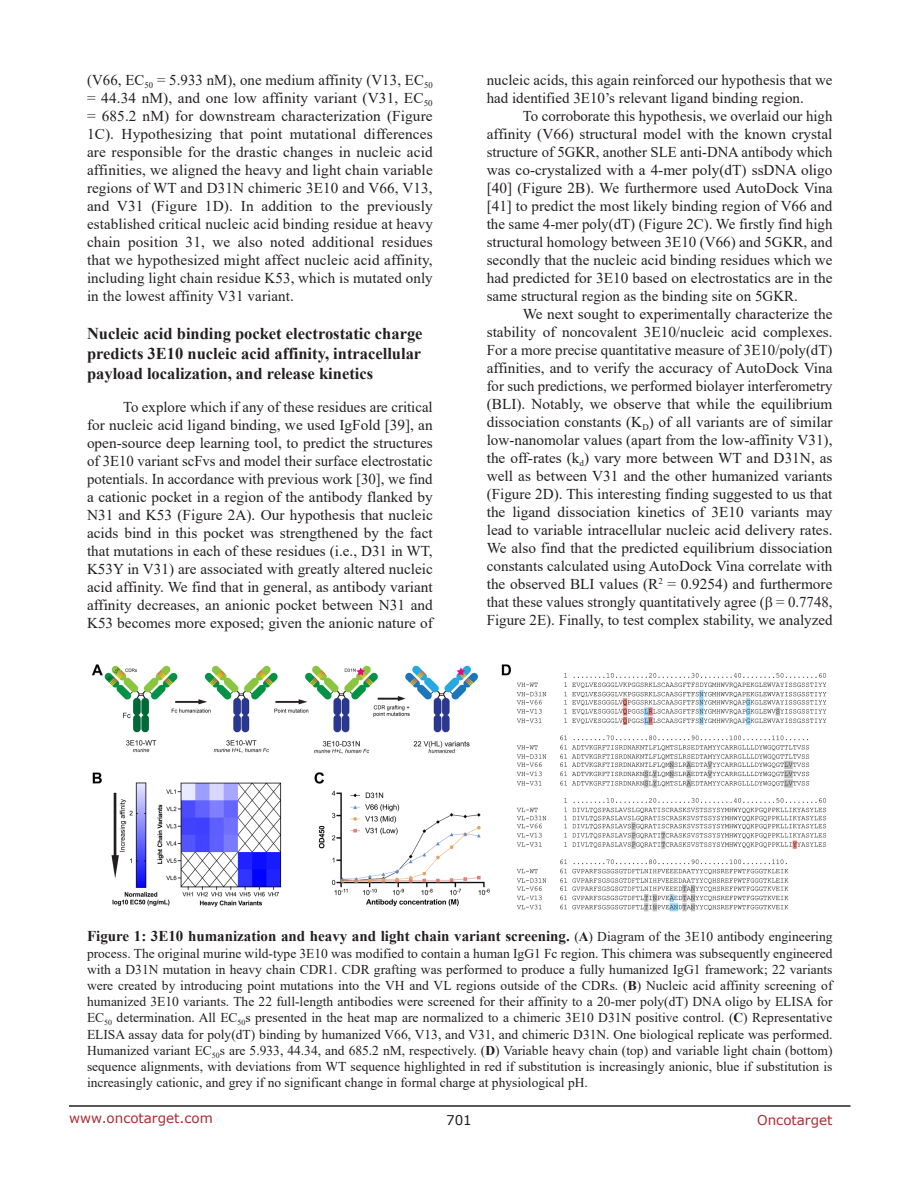
<style>
.page{position:relative;width:918px;height:1188px;background:#fff}
.page>*{position:absolute;margin:0;border:0;box-sizing:border-box;transform-origin:0 0}
.SubHeading_middle{font:700 16.5px/19.8px "Times New Roman";color:#231f20;text-align:justify}
.BodyText{font:15px/18px "Times New Roman";color:#231f20;text-align:justify}
.FigureText{font:700 15px "Times New Roman";color:#231f20}
.FigureText-2{font:13.5px/16.2px "Times New Roman";color:#231f20;text-align:justify}
.t1{font:13.5px "Verdana";color:#ac2b31}
.t2{font:13.5px "Verdana";color:#231f20}
.s1{font-weight:400;font-size:13.5px}
.s2{font-size:13.5px}
.s3{font-weight:700}
</style>
<div class="page">
<hr style="left:69px;top:1105px;width:781px;height:2px;background:#231f20">
<img style="left:92px;top:664px;width:735px;height:248px">
<p class="BodyText" style="left:87px;top:71px;width:347px">(V66, EC<sub>50</sub> = 5.933 nM), one medium affinity (V13, EC<sub>50 </sub>= 44.34 nM), and one low affinity variant (V31, EC<sub>50 </sub>= 685.2 nM) for downstream characterization (Figure 1C). Hypothesizing that point mutational differences are responsible for the drastic changes in nucleic acid affinities, we aligned the heavy and light chain variable regions of WT and D31N chimeric 3E10 and V66, V13, and V31 (Figure 1D). In addition to the previously established critical nucleic acid binding residue at heavy chain position 31, we also noted additional residues that we hypothesized might affect nucleic acid affinity, including light chain residue K53, which is mutated only in the lowest affinity V31 variant.</p>
<p class="SubHeading_middle" style="left:87px;top:323px;width:337px">Nucleic acid binding pocket electrostatic charge predicts 3E10 nucleic acid affinity, intracellular payload localization, and release kinetics</p>
<p class="BodyText" style="left:87px;top:397px;width:347px;text-indent:36px">To explore which if any of these residues are critical for nucleic acid ligand binding, we used IgFold [39], an open-source deep learning tool, to predict the structures of 3E10 variant scFvs and model their surface electrostatic potentials. In accordance with previous work [30], we find a cationic pocket in a region of the antibody flanked by N31 and K53 (Figure 2A). Our hypothesis that nucleic acids bind in this pocket was strengthened by the fact that mutations in each of these residues (i.e., D31 in WT, K53Y in V31) are associated with greatly altered nucleic acid affinity. We find that in general, as antibody variant affinity decreases, an anionic pocket between N31 and K53 becomes more exposed; given the anionic nature of</p>
<p class="BodyText" style="left:487px;top:71px;width:347px">nucleic acids, this again reinforced our hypothesis that we had identified 3E10’s relevant ligand binding region.</p>
<p class="BodyText" style="left:487px;top:107px;width:347px;text-indent:36px">To corroborate this hypothesis, we overlaid our high affinity (V66) structural model with the known crystal structure of 5GKR, another SLE anti-DNA antibody which was co-crystalized with a 4-mer poly(dT) ssDNA oligo [40] (Figure 2B). We furthermore used AutoDock Vina [41] to predict the most likely binding region of V66 and the same 4-mer poly(dT) (Figure 2C). We firstly find high structural homology between 3E10 (V66) and 5GKR, and secondly that the nucleic acid binding residues which we had predicted for 3E10 based on electrostatics are in the same structural region as the binding site on 5GKR.</p>
<p class="BodyText" style="left:487px;top:305px;width:347px;text-indent:36px">We next sought to experimentally characterize the stability of noncovalent 3E10/nucleic acid complexes.<br>For a more precise quantitative measure of 3E10/poly(dT) affinities, and to verify the accuracy of AutoDock Vina for such predictions, we performed biolayer interferometry (BLI). Notably, we observe that while the equilibrium dissociation constants (K<sub>D</sub>) of all variants are of similar low-nanomolar values (apart from the low-affinity V31), the off-rates (k<sub>d</sub>) vary more between WT and D31N, as well as between V31 and the other humanized variants (Figure 2D). This interesting finding suggested to us that the ligand dissociation kinetics of 3E10 variants may lead to variable intracellular nucleic acid delivery rates.<br>We also find that the predicted equilibrium dissociation constants calculated using AutoDock Vina correlate with the observed BLI values (R<sup>2</sup> = 0.9254) and furthermore that these values strongly quantitatively agree ( = 0.7748, Figure 2E). Finally, to test complex stability, we analyzed</p>
<p class="FigureText" style="left:87px;top:926px;width:747px">Figure 1: 3E10 humanization and heavy and light chain variant screening. <span class="s1">(</span><span class="s2">A</span><span class="s1">) Diagram of the 3E10 antibody engineering</span></p>
<p class="FigureText-2" style="left:87px;top:945px;width:747px">process. The original murine wild-type 3E10 was modified to contain a human IgG1 Fc region. This chimera was subsequently engineered with a D31N mutation in heavy chain CDR1. CDR grafting was performed to produce a fully humanized IgG1 framework; 22 variants were created by introducing point mutations into the VH and VL regions outside of the CDRs. (<span class="s3">B</span>) Nucleic acid affinity screening of humanized 3E10 variants. The 22 full-length antibodies were screened for their affinity to a 20-mer poly(dT) DNA oligo by ELISA for EC<sub>50</sub> determination. All EC<sub>50</sub>s presented in the heat map are normalized to a chimeric 3E10 D31N positive control. (<span class="s3">C</span>) Representative ELISA assay data for poly(dT) binding by humanized V66, V13, and V31, and chimeric D31N. One biological replicate was performed.<br>Humanized variant EC<sub>50</sub>s are 5.933, 44.34, and 685.2 nM, respectively. (<span class="s3">D</span>) Variable heavy chain (top) and variable light chain (bottom) sequence alignments, with deviations from WT sequence highlighted in red if substitution is increasingly anionic, blue if substitution is increasingly cationic, and grey if no significant change in formal charge at physiological pH.</p>
<p class="t1" style="left:69px;top:1109px;width:145px">www.oncotarget.com</p>
<p class="t2" style="left:446px;top:1111px;width:27px">701</p>
<p class="t1" style="left:757px;top:1111px;width:77px">Oncotarget</p>
</div>
